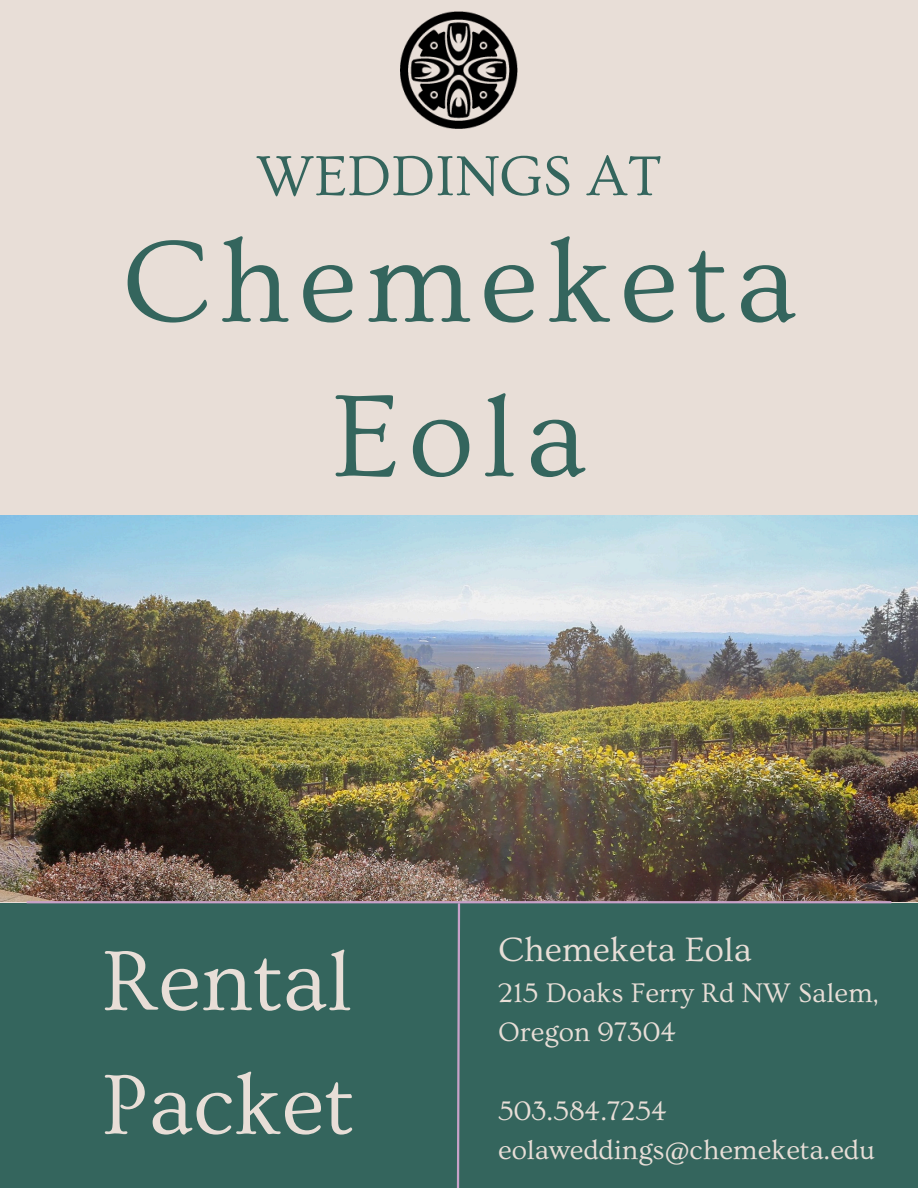
<style>
.page{position:relative;width:918px;height:1188px;background:#e8ded7}
.page>*{position:absolute;margin:0;border:0;box-sizing:border-box;transform-origin:0 0}
.t1{font:121.35px/154.5px "Ovo";letter-spacing:.07em;color:#34655d;text-align:center}
.t2{font:88.65px/123.9px "Ovo";color:#e8ded7}
.t3{font:58.65px "Ovo";color:#34655d}
.t4{font:35.4px "Ovo";color:#e8ded7}
.t5{font:28.2px/39.2px "Ovo";color:#e8ded7}
</style>
<div class="page">
<img style="left:0;top:515px;width:918px;height:386px">
<div style="left:0;top:903px;width:917px;height:285px;background:#34655d"></div>
<svg style="left:456px;top:903px;width:5px;height:285px"></svg>
<hr style="left:27px;top:901px;width:864px;height:2px;background:#c8a2c8">
<img style="left:400px;top:12px;width:117px;height:117px">
<h1 class="t3" style="left:256px;top:144px;width:408px">WEDDINGS AT</h1>
<h3 class="t1" style="left:122px;top:207px;width:676px">Chemeketa<br>Eola</h3>
<p class="t2" style="left:102px;top:921px;width:253px">Rental<br>Packet</p>
<h2 class="t4" style="left:498px;top:930px;width:255px">Chemeketa Eola</h2>
<p class="t5" style="left:498px;top:974px;width:382px">215 Doaks Ferry Rd NW Salem,<br>Oregon 97304</p>
<p class="t5" style="left:498px;top:1092px;width:379px">503.584.7254 eolaweddings@chemeketa.edu</p>
</div>
